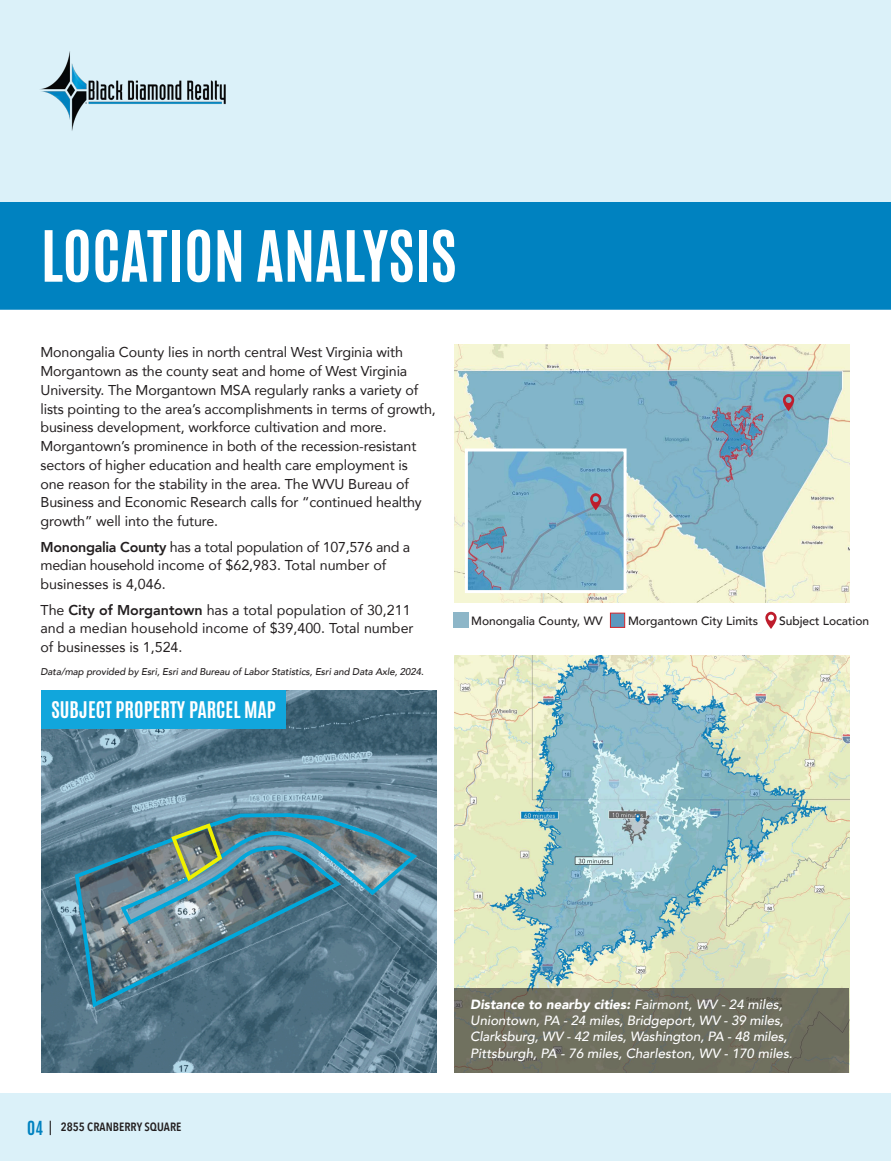
<style>
.page{position:relative;width:891px;height:1161px;background:#fff}
.page>*{position:absolute;margin:0;border:0;box-sizing:border-box;transform-origin:0 0}
.t1{font:60px "Antonio";letter-spacing:.005em;color:#fff}
.t2{font:19.5px "Antonio";letter-spacing:.005em;color:#fff}
.t3{font:16.5px "Antonio";color:#0082c0}
.t4{font:14.25px/18.8px "Avenir";letter-spacing:-.01em;color:#231f20}
.t5{font:italic 500 13.35px/16.4px "Avenir";letter-spacing:-.01em;color:#fff}
.t6{font:500 12px "Avenir";color:#231f20}
.t7{font:600 12px "Avenir Next Condensed";letter-spacing:.005em;color:#231f20}
.t8{font:italic 500 9.75px "Avenir";letter-spacing:-.01em;color:#231f20}
.s1{font-weight:800}
.s2{font-weight:900}
</style>
<div class="page">
<div style="left:0;top:0;width:891px;height:202px;background:#dbf1f9"></div>
<div style="left:0;top:202px;width:891px;height:108px;background:#0082c0"></div>
<div style="left:0;top:1094px;width:891px;height:67px;background:#dbf1f9"></div>
<svg style="left:50px;top:1121px;width:1px;height:14px"></svg>
<img style="left:41px;top:690px;width:395px;height:382px">
<img style="left:75px;top:813px;width:342px;height:195px">
<img style="left:171px;top:823px;width:51px;height:58px">
<img style="left:454px;top:344px;width:395px;height:259px">
<img style="left:454px;top:655px;width:395px;height:333px">
<svg style="left:783px;top:394px;width:11px;height:17px"></svg>
<div style="left:454px;top:988px;width:395px;height:84px;background:#706f5f"></div>
<div style="left:41px;top:690px;width:245px;height:39px;background:#11a6dc"></div>
<div style="left:610px;top:613px;width:15px;height:15px;background:#5c98bf;border:1px solid #d1232a"></div>
<div style="left:453px;top:613px;width:15px;height:15px;background:#8db6c8"></div>
<img style="left:469px;top:452px;width:154px;height:137px">
<div style="left:465px;top:448px;width:162px;height:145px;border:3px solid #fff"></div>
<svg style="left:590px;top:493px;width:11px;height:17px"></svg>
<svg style="left:765px;top:612px;width:12px;height:17px"></svg>
<img style="left:40px;top:51px;width:186px;height:80px">
<p class="t1" style="left:41px;top:214px;width:417px">LOCATION ANALYSIS</p>
<p class="t4" style="left:40px;top:343px;width:397px">Monongalia County lies in north central West Virginia with Morgantown as the county seat and home of West Virginia University. The Morgantown MSA regularly ranks a variety of lists pointing to the area’s accomplishments in terms of growth, business development, workforce cultivation and more.<br>Morgantown’s prominence in both of the recession-resistant sectors of higher education and health care employment is<br>one reason for the stability in the area. The WVU Bureau of Business and Economic Research calls for “continued healthy growth” well into the future.</p>
<p class="t4" style="left:40px;top:537px;width:371px"><span class="s1">Monongalia County</span> has a total population of 107,576 and a median household income of $62,983. Total number of businesses is 4,046.</p>
<p class="t4" style="left:40px;top:600px;width:375px">The <span class="s1">City of Morgantown</span> has a total population of 30,211 and a median household income of $39,400. Total number of businesses is 1,524.</p>
<p class="t8" style="left:40px;top:665px;width:385px">Data/map provided by Esri, Esri and Bureau of Labor Statistics, Esri and Data Axle, 2024.</p>
<p class="t2" style="left:51px;top:696px;width:226px">SUBJECT PROPERTY PARCEL MAP</p>
<p class="t6" style="left:471px;top:610px;width:133px">Monongalia County, WV</p>
<p class="t6" style="left:628px;top:610px;width:132px">Morgantown City Limits</p>
<p class="t6" style="left:779px;top:610px;width:92px">Subject Location</p>
<p class="t3" style="left:27px;top:1116px;width:17px">04</p>
<p class="t7" style="left:61px;top:1117px;width:122px">2855 CRANBERRY SQUARE</p>
<p class="t5" style="left:470px;top:996px;width:324px"><span class="s2">Distance to nearby cities:</span> Fairmont, WV - 24 miles, Uniontown, PA - 24 miles, Bridgeport, WV - 39 miles, Clarksburg, WV - 42 miles, Washington, PA - 48 miles, Pittsburgh, PA - 76 miles, Charleston, WV - 170 miles.</p>
</div>
